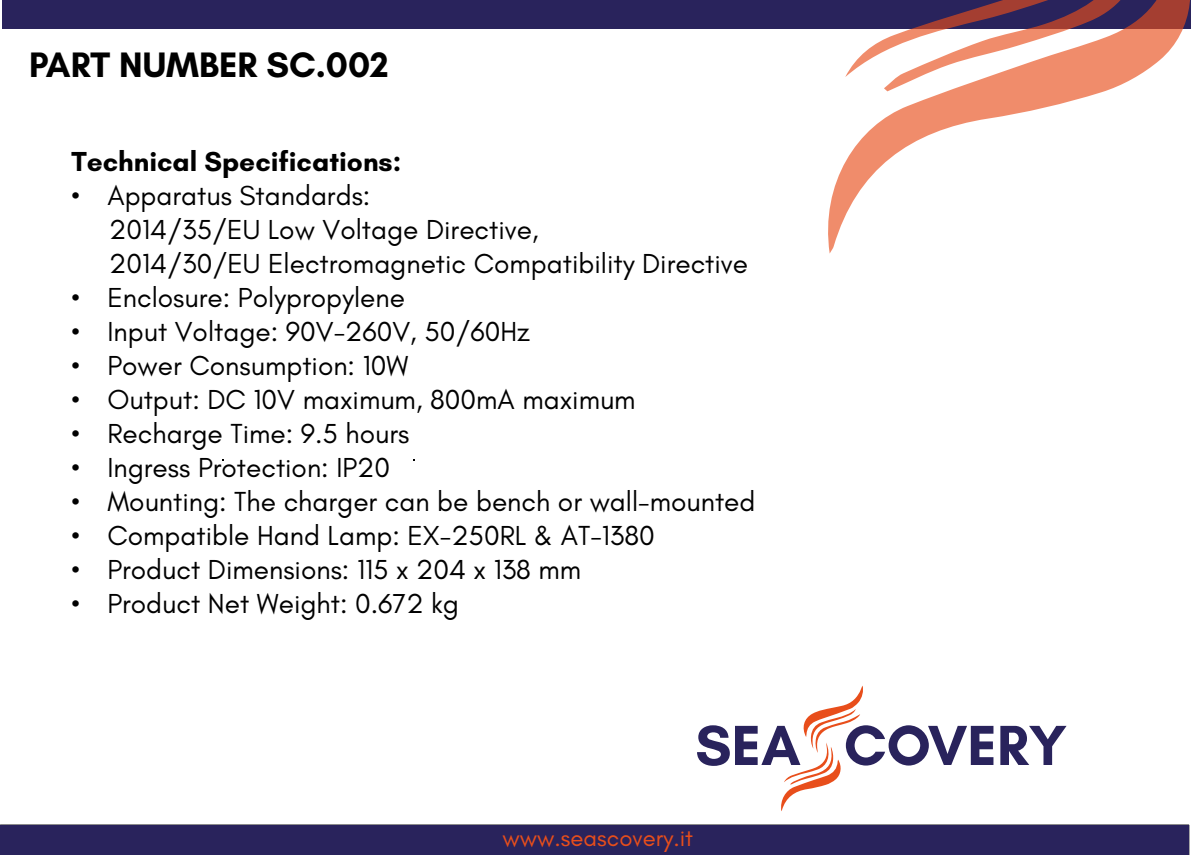
<style>
.page{position:relative;width:1191px;height:855px;background:#fff}
.page>*{position:absolute;margin:0;border:0;box-sizing:border-box;transform-origin:0 0}
.t1{font:700 36px "Glacial Indifference";color:#000}
.t2{font:28px/34px "Glacial Indifference";color:#000}
.t3{font:700 28px "Glacial Indifference";color:#000}
.t4{font:24px "Glacial Indifference";color:#e84e1b}
</style>
<div class="page">
<div style="left:0;top:824px;width:1188px;height:30px;background:#29235c"></div>
<div style="left:2px;top:0;width:1189px;height:29px;background:#29235c"></div>
<svg style="left:1000px;top:725px;width:66px;height:39px"></svg>
<svg style="left:697px;top:685px;width:296px;height:126px"></svg>
<svg style="left:828px;top:0;width:362px;height:253px"></svg>
<svg style="left:845px;top:0;width:302px;height:91px"></svg>
<p class="t1" style="left:29px;top:43px;width:361px">PART NUMBER SC.002</p>
<p class="t3" style="left:71px;top:144px;width:331px">Technical Specifications:</p>
<p class="t2" style="left:109px;top:179px;width:640px;text-indent:-38px">• Apparatus Standards:<br>2014/35/EU Low Voltage Directive,<br>2014/30/EU Electromagnetic Compatibility Directive</p>
<p class="t2" style="left:71px;top:281px;width:335px">• Enclosure: Polypropylene</p>
<p class="t2" style="left:71px;top:315px;width:460px">• Input Voltage: 90V-260V, 50/60Hz</p>
<p class="t2" style="left:71px;top:349px;width:338px">• Power Consumption: 10W</p>
<p class="t2" style="left:71px;top:383px;width:566px">• Output: DC 10V maximum, 800mA maximum</p>
<p class="t2" style="left:71px;top:417px;width:339px">• Recharge Time: 9.5 hours</p>
<p class="t2" style="left:71px;top:451px;width:320px">• Ingress Protection: IP20</p>
<p class="t2" style="left:71px;top:485px;width:685px">• Mounting: The charger can be bench or wall-mounted</p>
<p class="t2" style="left:71px;top:519px;width:585px">• Compatible Hand Lamp: EX-250RL &amp; AT-1380</p>
<p class="t2" style="left:71px;top:553px;width:511px">• Product Dimensions: 115 x 204 x 138 mm</p>
<p class="t2" style="left:71px;top:587px;width:389px">• Product Net Weight: 0.672 kg</p>
<p class="t4" style="left:502px;top:823px;width:192px">www.seascovery.it</p>
</div>
